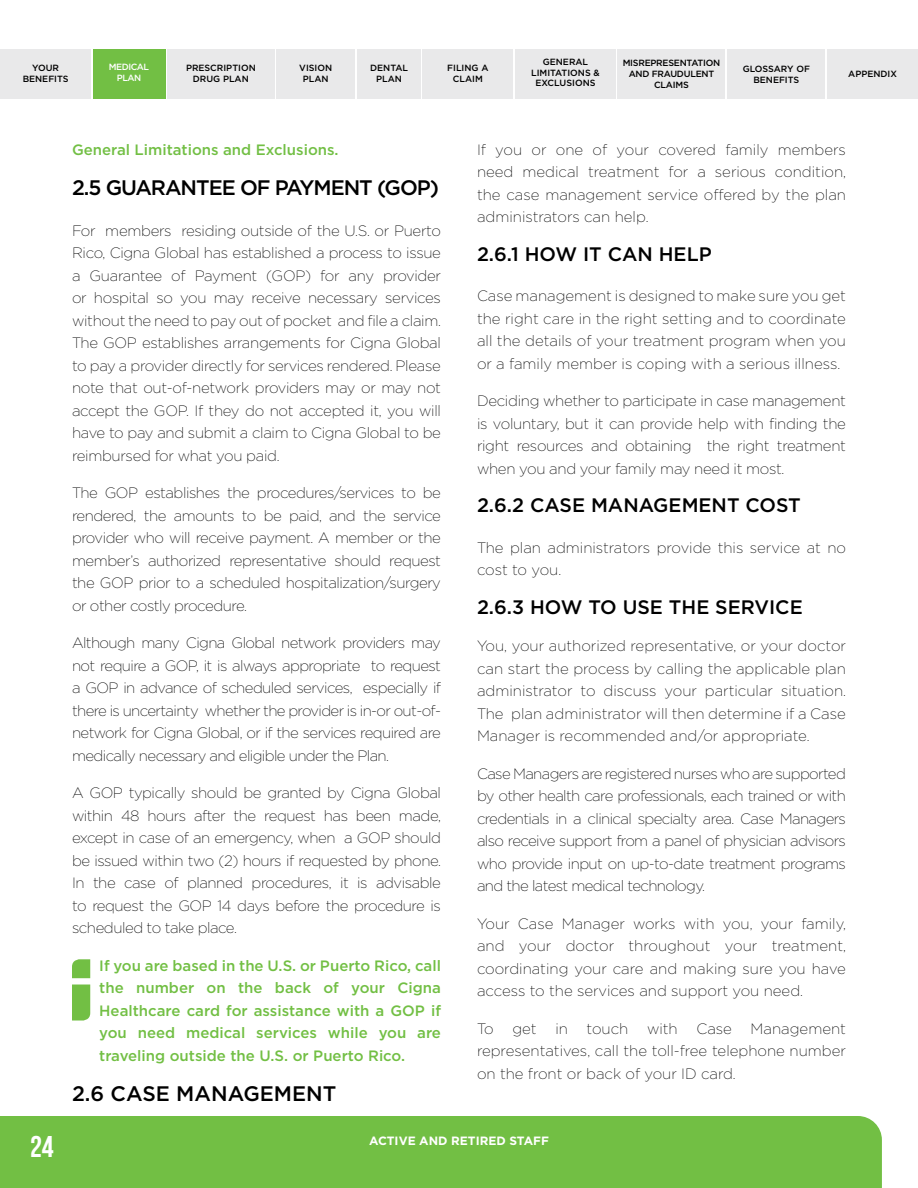
<style>
.page{position:relative;width:918px;height:1188px;background:#fff}
.page>*{position:absolute;margin:0;border:0;box-sizing:border-box;transform-origin:0 0}
.t1{font:700 30px "Bebas Neue";color:#fff}
.t2{font:500 21px "Gotham";letter-spacing:-.05em;color:#000}
.t3{font:500 21px "Gotham";color:#000}
.t4{font:500 19.5px "Gotham";color:#000}
.t5{font:200 15px/22.5px "Gotham";letter-spacing:-.02em;color:#000;text-align:justify}
.t6{font:500 15px/22.5px "Gotham";color:#72bf44;text-align:justify}
.t7{font:200 15px/22.5px "Gotham";color:#000}
.t8{font:700 12px "Gotham";color:#fff}
.t9{font:500 9px/10.8px "Gotham";color:#000;text-align:center}
.t10{font:500 9px/10.8px "Gotham";letter-spacing:-.025em;color:#000;text-align:center}
.t11{font:500 9px/10.8px "Gotham";letter-spacing:-.05em;color:#fff;text-align:center}
</style>
<div class="page">
<div style="left:0;top:49px;width:91px;height:49px;background:#e9e9ea"></div>
<div style="left:167px;top:49px;width:108px;height:49px;background:#e9e9ea"></div>
<div style="left:358px;top:49px;width:63px;height:49px;background:#e9e9ea"></div>
<div style="left:93px;top:49px;width:72px;height:49px;background:#72bf44"></div>
<div style="left:276px;top:49px;width:79px;height:49px;background:#e9e9ea"></div>
<div style="left:423px;top:49px;width:90px;height:49px;background:#e9e9ea"></div>
<div style="left:728px;top:49px;width:97px;height:49px;background:#e9e9ea"></div>
<div style="left:515px;top:49px;width:101px;height:49px;background:#e9e9ea"></div>
<div style="left:618px;top:49px;width:107px;height:49px;background:#e9e9ea"></div>
<div style="left:827px;top:49px;width:91px;height:49px;background:#e9e9ea"></div>
<svg style="left:72px;top:959px;width:18px;height:62px"></svg>
<div style="left:0;top:1116px;width:882px;height:72px;background:#72bf44"></div>
<p class="t9" style="left:531px;top:56px;width:70px">GENERAL<br>LIMITATIONS &amp;<br>EXCLUSIONS</p>
<p class="t10" style="left:623px;top:57px;width:99px">MISREPRESENTATION<br>AND FRAUDULENT<br>CLAIMS</p>
<p class="t9" style="left:848px;top:68px;width:50px">APPENDIX</p>
<p class="t11" style="left:109px;top:61px;width:42px">MEDICAL<br>PLAN</p>
<p class="t9" style="left:370px;top:62px;width:39px">DENTAL<br>PLAN</p>
<p class="t9" style="left:743px;top:63px;width:69px">GLOSSARY OF<br>BENEFITS</p>
<p class="t9" style="left:23px;top:62px;width:47px">YOUR<br>BENEFITS</p>
<p class="t9" style="left:186px;top:62px;width:71px">PRESCRIPTION<br>DRUG PLAN</p>
<p class="t9" style="left:299px;top:62px;width:34px">VISION<br>PLAN</p>
<p class="t9" style="left:447px;top:62px;width:43px">FILING A<br>CLAIM</p>
<p class="t6" style="left:72px;top:138px;width:268px">General Limitations and Exclusions.</p>
<h2 class="t2" style="left:72px;top:176px;width:369px">2.5 GUARANTEE OF PAYMENT (GOP)</h2>
<p class="t5" style="left:72px;top:219px;width:371px">For members residing outside of the U.S. or Puerto Rico, Cigna Global has established a process to issue a Guarantee of Payment (GOP) for any provider or hospital so you may receive necessary services without the need to pay out of pocket and file a claim.<br>The GOP establishes arrangements for Cigna Global to pay a provider directly for services rendered. Please note that out-of-network providers may or may not accept the GOP. If they do not accepted it, you will have to pay and submit a claim to Cigna Global to be reimbursed for what you paid.</p>
<p class="t5" style="left:72px;top:481px;width:370px">The GOP establishes the procedures/services to be rendered, the amounts to be paid, and the service provider who will receive payment. A member or the member’s authorized representative should request the GOP prior to a scheduled hospitalization/surgery or other costly procedure.</p>
<p class="t5" style="left:72px;top:631px;width:371px">Although many Cigna Global network providers may not require a GOP, it is always appropriate to request a GOP in advance of scheduled services, especially if there is uncertainty whether the provider is in-or out-of&shy;network for Cigna Global, or if the services required are medically necessary and eligible under the Plan.</p>
<p class="t5" style="left:72px;top:781px;width:371px">A GOP typically should be granted by Cigna Global within 48 hours after the request has been made, except in case of an emergency, when a GOP should be issued within two (2) hours if requested by phone.<br>In the case of planned procedures, it is advisable to request the GOP 14 days before the procedure is scheduled to take place.</p>
<p class="t6" style="left:99px;top:954px;width:343px">If you are based in the U.S. or Puerto Rico, call the number on the back of your Cigna Healthcare card for assistance with a GOP if you need medical services while you are traveling outside the U.S. or Puerto Rico.</p>
<h2 class="t3" style="left:72px;top:1081px;width:266px">2.6 CASE MANAGEMENT</h2>
<p class="t5" style="left:477px;top:138px;width:371px">If you or one of your covered family members need medical treatment for a serious condition, the case management service offered by the plan administrators can help.</p>
<h3 class="t4" style="left:477px;top:243px;width:236px">2.6.1 HOW IT CAN HELP</h3>
<p class="t5" style="left:477px;top:285px;width:371px">Case management is designed to make sure you get the right care in the right setting and to coordinate all the details of your treatment program when you or a family member is coping with a serious illness.</p>
<p class="t5" style="left:477px;top:390px;width:371px">Deciding whether to participate in case management is voluntary, but it can provide help with finding the right resources and obtaining the right treatment when you and your family may need it most.</p>
<h3 class="t4" style="left:477px;top:494px;width:325px">2.6.2 CASE MANAGEMENT COST</h3>
<p class="t7" style="left:477px;top:536px;width:371px">The plan administrators provide this service at no cost to you.</p>
<h3 class="t4" style="left:477px;top:596px;width:327px">2.6.3 HOW TO USE THE SERVICE</h3>
<p class="t5" style="left:477px;top:634px;width:371px">You, your authorized representative, or your doctor can start the process by calling the applicable plan administrator to discuss your particular situation.<br>The plan administrator will then determine if a Case Manager is recommended and/or appropriate.</p>
<p class="t5" style="left:477px;top:762px;width:371px">Case Managers are registered nurses who are supported by other health care professionals, each trained or with credentials in a clinical specialty area. Case Managers also receive support from a panel of physician advisors who provide input on up-to-date treatment programs and the latest medical technology.</p>
<p class="t5" style="left:477px;top:912px;width:371px">Your Case Manager works with you, your family, and your doctor throughout your treatment, coordinating your care and making sure you have access to the services and support you need.</p>
<p class="t5" style="left:477px;top:1017px;width:371px">To get in touch with Case Management representatives, call the toll-free telephone number on the front or back of your ID card.</p>
<h1 class="t1" style="left:30px;top:1130px;width:25px">24</h1>
<p class="t8" style="left:369px;top:1134px;width:181px">ACTIVE AND RETIRED STAFF</p>
</div>
